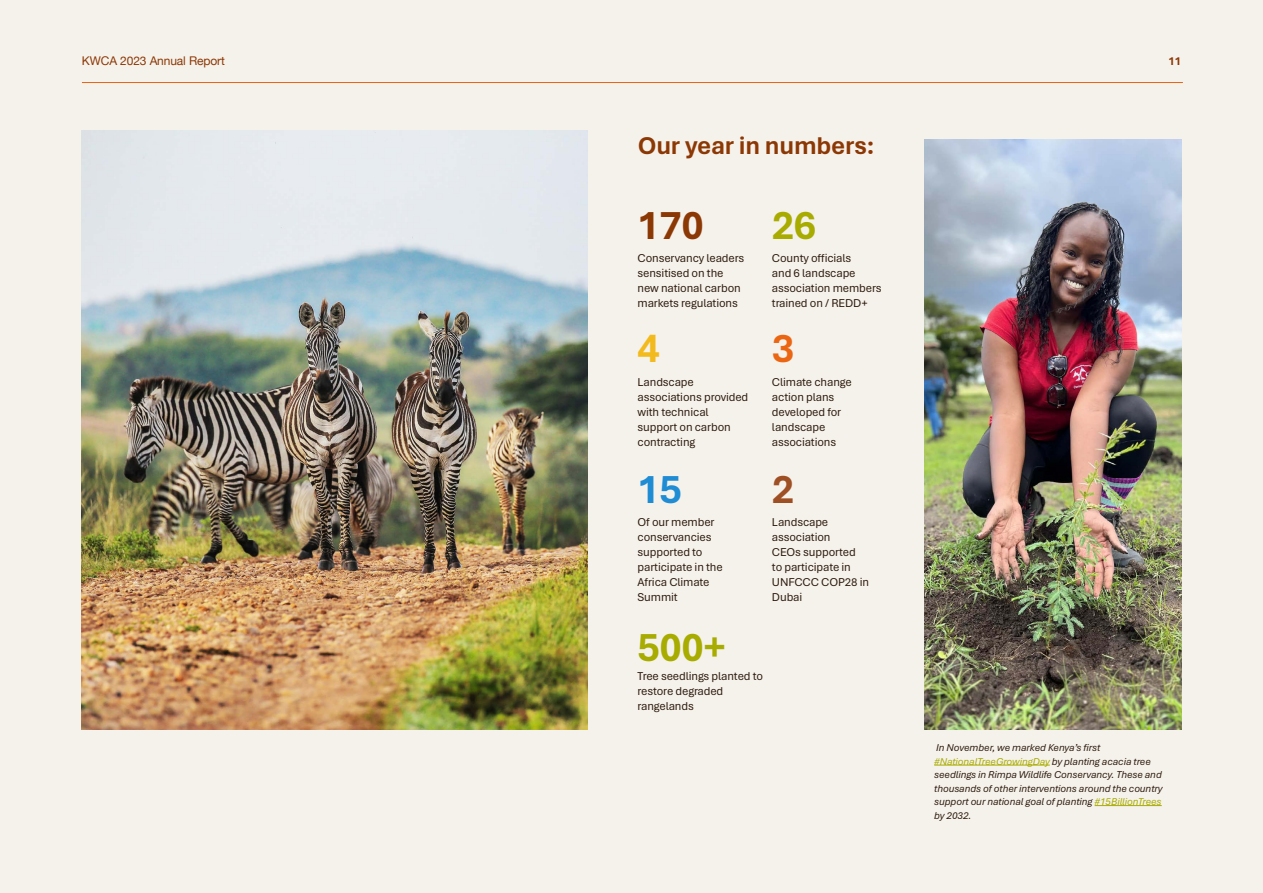
<style>
.page{position:relative;width:1263px;height:893px;background:#f5f2eb}
.page>*{position:absolute;margin:0;border:0;box-sizing:border-box;transform-origin:0 0}
.t1{font:700 42px "Aptos";color:#a8ab00}
.t2{font:700 42px "Aptos";color:#8c3805}
.t3{font:700 42px "Aptos";color:#1f8cd4}
.t4{font:700 42px "Aptos";color:#f2ba1c}
.t5{font:700 42px "Aptos";color:#9e4f24}
.t6{font:700 42px "Aptos";color:#eb6612}
.t7{font:700 25.5px "Aptos";letter-spacing:-.01em;color:#8c3805}
.t8{font:12px/15px "Aptos";letter-spacing:-.01em;color:#2e1c0f}
.t9{font:12px "Helvetica Neue";letter-spacing:-.01em;color:#8c3805}
.t10{font:700 12px "Aptos";color:#8c3805}
.t11{font:italic 10.5px/13.5px "Aptos";letter-spacing:-.01em;color:#2e1c0f}
.s1{color:#a8ab00}
</style>
<div class="page">
<hr style="left:82px;top:82px;width:1101px;height:1px;background:#eb6612">
<hr style="left:934px;top:765px;width:116px;height:1px;background:#a8ab00">
<hr style="left:1094px;top:805px;width:68px;height:1px;background:#a8ab00">
<img style="left:81px;top:131px;width:506px;height:598px">
<img style="left:924px;top:139px;width:257px;height:590px">
<p class="t9" style="left:82px;top:52px;width:144px">KWCA 2023 Annual Report</p>
<h2 class="t7" style="left:638px;top:128px;width:238px">Our year in numbers:</h2>
<h1 class="t2" style="left:638px;top:196px;width:68px">170</h1>
<p class="t8" style="left:638px;top:251px;width:108px">Conservancy leaders sensitised on the new national carbon markets regulations</p>
<h1 class="t4" style="left:638px;top:320px;width:24px">4</h1>
<p class="t8" style="left:638px;top:374px;width:112px">Landscape associations provided with technical support on carbon contracting</p>
<h1 class="t3" style="left:638px;top:460px;width:46px">15</h1>
<p class="t8" style="left:638px;top:514px;width:87px">Of our member conservancies supported to participate in the<br>Africa Climate<br>Summit</p>
<h1 class="t1" style="left:772px;top:196px;width:46px">26</h1>
<p class="t8" style="left:772px;top:251px;width:111px">County officials<br>and 6 landscape association members trained on / REDD+</p>
<h1 class="t6" style="left:772px;top:320px;width:24px">3</h1>
<p class="t8" style="left:772px;top:374px;width:81px">Climate change action plans developed for landscape associations</p>
<h1 class="t5" style="left:772px;top:460px;width:24px">2</h1>
<p class="t8" style="left:772px;top:514px;width:99px">Landscape association<br>CEOs supported<br>to participate in<br>UNFCCC COP28 in<br>Dubai</p>
<h1 class="t1" style="left:638px;top:619px;width:90px">500+</h1>
<p class="t8" style="left:638px;top:668px;width:127px">Tree seedlings planted to restore degraded rangelands</p>
<p class="t10" style="left:1168px;top:53px;width:14px">11</p>
<p class="t11" style="left:934px;top:740px;width:230px">In November, we marked Kenya’s first <span class="s1">#NationalTreeGrowingDay</span> by planting acacia tree seedlings in Rimpa Wildlife Conservancy. These and thousands of other interventions around the country support our national goal of planting <span class="s1">#15BillionTrees </span>by 2032.</p>
</div>
